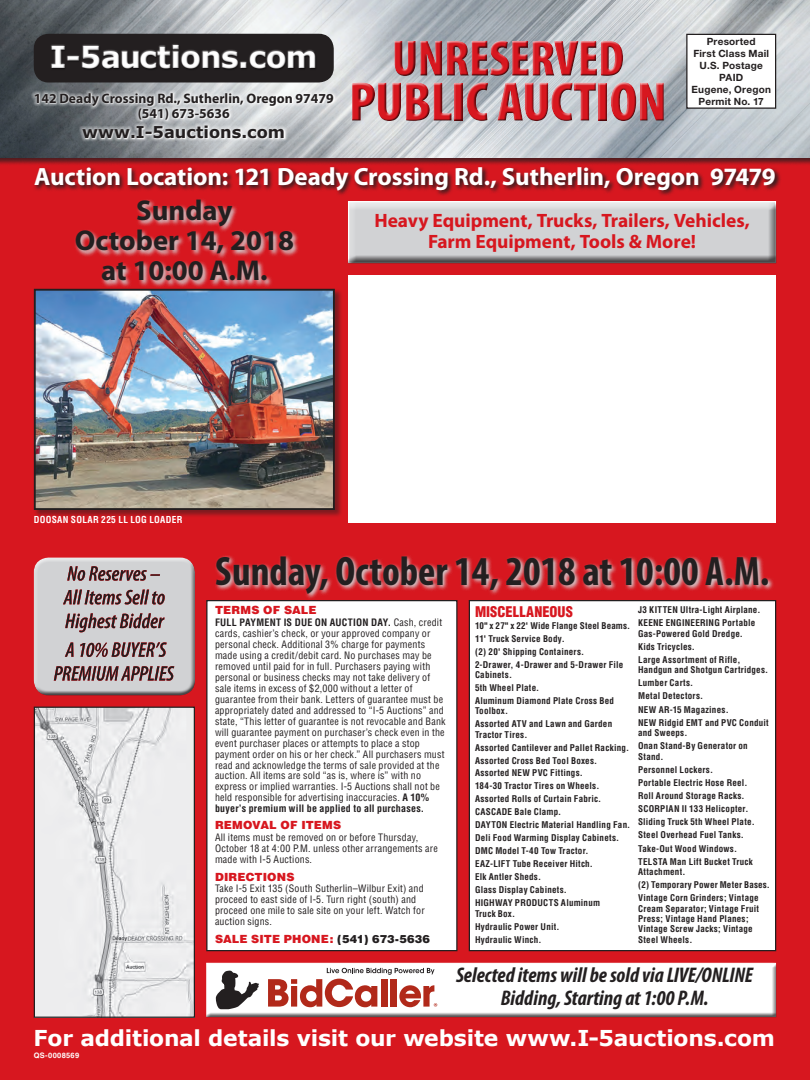
<style>
.page{position:relative;width:810px;height:1080px;background:#fff}
.page>*{position:absolute;margin:0;border:0;box-sizing:border-box;transform-origin:0 0}
.t1{font:900 condensed 56.25px "Myriad Pro";letter-spacing:-.02em;color:#d7171f}
.t2{font:900 condensed 51.25px "Myriad Pro";letter-spacing:-.015em;color:#d7171f}
.t3{font:700 condensed 41.25px "Myriad Pro";color:#231f20}
.t4{font:700 30px "Verdana";letter-spacing:-.015em;color:#fff}
.t5{font:700 28.75px/30px "Myriad Pro";color:#231f20;text-align:center}
.t6{font:700 25px "Myriad Pro";letter-spacing:-.005em;color:#fff}
.t7{font:700 21.88px "Verdana";letter-spacing:-.01em;color:#fff}
.t8{font:italic 700 condensed 21.25px/22.5px "Myriad Pro";letter-spacing:-.005em;color:#231f20;text-align:center}
.t9{font:700 19.38px/21.2px "Myriad Pro";color:#d7171f;text-align:center}
.t10{font:700 16.25px "Verdana";color:#231f20}
.INV-HEAD{font:900 condensed 14.38px "Helvetica";letter-spacing:.005em;color:#d7171f}
.t11{font:700 13.75px "Myriad Pro";color:#231f20}
.terms_head{font:900 11.25px "Helvetica";letter-spacing:.015em;color:#d7171f}
.TERMS-BODY{font:condensed 10px/11px "Helvetica";letter-spacing:.02em;color:#231f20}
.t12{font:700 10px "Helvetica Neue";letter-spacing:.02em;color:#231f20}
.t13{font:700 condensed 9.38px "Helvetica";letter-spacing:.03em;color:#fff}
.INV-BODY{font:700 condensed 9px/10.4px "Helvetica";letter-spacing:.025em;color:#231f20}
.t14{font:700 7.5px "Helvetica";letter-spacing:.04em;color:#fff}
.s1{font-weight:700}
.s2{color:#231f20}
</style>
<div class="page">
<div style="left:0;top:158px;width:810px;height:922px;background:#d7171f"></div>
<div style="left:0;top:0;width:810px;height:166px;background:#231f20;opacity:.75"></div>
<img style="left:0;top:0;width:810px;height:158px">
<svg style="left:31px;top:89px;width:306px;height:53px"></svg>
<div style="left:34px;top:34px;width:300px;height:48px;background:#231f20;border-radius:15px"></div>
<div style="left:687px;top:34px;width:89px;height:74px;background:#fff"></div>
<div style="left:686px;top:34px;width:90px;height:75px;border:1px solid #231f20"></div>
<div style="left:349px;top:275px;width:427px;height:247px;background:#fff"></div>
<div style="left:50px;top:44px;width:268px;height:27px;background:#231f20;opacity:.75"></div>
<svg style="left:75px;top:199px;width:223px;height:88px"></svg>
<svg style="left:34px;top:167px;width:747px;height:29px"></svg>
<img style="left:36px;top:709px;width:157px;height:307px">
<div style="left:34px;top:707px;width:161px;height:311px;border:1px solid #231f20"></div>
<div style="left:34px;top:556px;width:163px;height:133px;background:#fff;opacity:.75"></div>
<div style="left:34px;top:561px;width:163px;height:135px;background:#231f20;opacity:.75"></div>
<div style="left:347px;top:201px;width:430px;height:64px;background:#231f20;opacity:.75"></div>
<div style="left:350px;top:38px;width:316px;height:84px;background:#fff;opacity:.75"></div>
<div style="left:350px;top:40px;width:316px;height:84px;background:#231f20;opacity:.75"></div>
<div style="left:207px;top:601px;width:250px;height:350px;background:#fff"></div>
<div style="left:206px;top:600px;width:252px;height:351px;border:1px solid #231f20"></div>
<svg style="left:215px;top:555px;width:558px;height:46px"></svg>
<div style="left:33px;top:288px;width:310px;height:230px;background:#231f20;opacity:.5"></div>
<img style="left:37px;top:292px;width:295px;height:215px">
<div style="left:34px;top:289px;width:301px;height:221px;border:2px solid #231f20"></div>
<div style="left:205px;top:963px;width:572px;height:56px;background:#231f20;opacity:.75"></div>
<svg style="left:216px;top:971px;width:43px;height:38px;background:#908e8e"></svg>
<svg style="left:268px;top:968px;width:169px;height:39px;background:#d8a29c"></svg>
<div style="left:469px;top:601px;width:307px;height:350px;background:#fff"></div>
<div style="left:469px;top:600px;width:307px;height:351px;border:1px solid #231f20"></div>
<h3 class="t4" style="left:50px;top:37px;width:269px">I-5auctions.com</h3>
<p class="t11" style="left:34px;top:90px;width:301px">142 Deady Crossing Rd., Sutherlin, Oregon 97479</p>
<p class="t11" style="left:138px;top:105px;width:94px">(541) 673-5636</p>
<p class="t10" style="left:82px;top:121px;width:204px">www.I-5auctions.com</p>
<h2 class="t2" style="left:392px;top:30px;width:234px">UNRESERVED</h2>
<h1 class="t1" style="left:349px;top:70px;width:320px">PUBLIC AUCTION</h1>
<p class="t12" style="left:707px;top:35px;width:50px">Presorted</p>
<p class="t12" style="left:693px;top:47px;width:77px">First Class Mail</p>
<p class="t12" style="left:700px;top:59px;width:65px">U.S. Postage</p>
<p class="t12" style="left:719px;top:71px;width:25px">PAID</p>
<p class="t12" style="left:692px;top:83px;width:81px">Eugene, Oregon</p>
<p class="t12" style="left:699px;top:95px;width:67px">Permit No. 17</p>
<p class="t6" style="left:34px;top:163px;width:743px">Auction Location: 121 Deady Crossing Rd., Sutherlin, Oregon 97479</p>
<p class="t5" style="left:75px;top:196px;width:221px">Sunday<br>October 14, 2018 at 10:00 A.M.</p>
<h3 class="t9" style="left:374px;top:210px;width:377px">Heavy Equipment, Trucks, Trailers, Vehicles,<br>Farm Equipment, Tools &amp; More!</h3>
<p class="t13" style="left:34px;top:514px;width:150px">DOOSAN SOLAR 225 LL LOG LOADER</p>
<p class="t3" style="left:215px;top:545px;width:556px">Sunday, October 14, 2018 at 10:00 A.M.</p>
<p class="terms_head" style="left:215px;top:603px;width:103px">TERMS OF SALE</p>
<p class="TERMS-BODY" style="left:215px;top:617px;width:232px"><span class="s1">FULL PAYMENT IS DUE ON AUCTION DAY.</span> Cash, credit cards, cashier’s check, or your approved company or personal check. Additional 3% charge for payments made using a credit/debit card. No purchases may be removed until paid for in full. Purchasers paying with personal or business checks may not take delivery of sale items in excess of $2,000 without a letter of guarantee from their bank. Letters of guarantee must be appropriately dated and addressed to “I-5 Auctions” and state, “This letter of guarantee is not revocable and Bank will guarantee payment on purchaser’s check even in the event purchaser places or attempts to place a stop payment order on his or her check.” All purchasers must read and acknowledge the terms of sale provided at the auction. All items are sold “as is, where is” with no express or implied warranties. I-5 Auctions shall not be held responsible for advertising inaccuracies. <span class="s1">A 10% buyer’s premium will be applied to all purchases.</span></p>
<p class="terms_head" style="left:215px;top:818px;width:128px">REMOVAL OF ITEMS</p>
<p class="TERMS-BODY" style="left:215px;top:832px;width:224px">All items must be removed on or before Thursday,<br>October 18 at 4:00 P.M. unless other arrangements are made with I-5 Auctions.</p>
<p class="terms_head" style="left:215px;top:869px;width:81px">DIRECTIONS</p>
<p class="TERMS-BODY" style="left:215px;top:883px;width:211px">Take I-5 Exit 135 (South Sutherlin–Wilbur Exit) and proceed to east side of I-5. Turn right (south) and proceed one mile to sale site on your left. Watch for auction signs.</p>
<p class="terms_head" style="left:215px;top:931px;width:217px">SALE SITE PHONE: <span class="s2">(541) 673-5636</span></p>
<p class="INV-HEAD" style="left:475px;top:603px;width:99px">MISCELLANEOUS</p>
<p class="INV-BODY" style="left:475px;top:620px;width:157px">10" x 27" x 22' Wide Flange Steel Beams.</p>
<p class="INV-BODY" style="left:475px;top:633px;width:91px">11' Truck Service Body.</p>
<p class="INV-BODY" style="left:475px;top:646px;width:111px">(2) 20' Shipping Containers.</p>
<p class="INV-BODY" style="left:475px;top:659px;width:150px">2-Drawer, 4-Drawer and 5-Drawer File<br>Cabinets.</p>
<p class="INV-BODY" style="left:475px;top:682px;width:66px">5th Wheel Plate.</p>
<p class="INV-BODY" style="left:475px;top:695px;width:141px">Aluminum Diamond Plate Cross Bed<br>Toolbox.</p>
<p class="INV-BODY" style="left:475px;top:719px;width:139px">Assorted ATV and Lawn and Garden<br>Tractor Tires.</p>
<p class="INV-BODY" style="left:475px;top:742px;width:156px">Assorted Cantilever and Pallet Racking.</p>
<p class="INV-BODY" style="left:475px;top:755px;width:124px">Assorted Cross Bed Tool Boxes.</p>
<p class="INV-BODY" style="left:475px;top:768px;width:109px">Assorted NEW PVC Fittings.</p>
<p class="INV-BODY" style="left:475px;top:781px;width:126px">184-30 Tractor Tires on Wheels.</p>
<p class="INV-BODY" style="left:475px;top:794px;width:128px">Assorted Rolls of Curtain Fabric.</p>
<p class="INV-BODY" style="left:475px;top:807px;width:88px">CASCADE Bale Clamp.</p>
<p class="INV-BODY" style="left:475px;top:820px;width:157px">DAYTON Electric Material Handling Fan.</p>
<p class="INV-BODY" style="left:475px;top:833px;width:146px">Deli Food Warming Display Cabinets.</p>
<p class="INV-BODY" style="left:475px;top:846px;width:115px">DMC Model T-40 Tow Tractor.</p>
<p class="INV-BODY" style="left:475px;top:859px;width:119px">EAZ-LIFT Tube Receiver Hitch.</p>
<p class="INV-BODY" style="left:475px;top:872px;width:68px">Elk Antler Sheds.</p>
<p class="INV-BODY" style="left:475px;top:885px;width:94px">Glass Display Cabinets.</p>
<p class="INV-BODY" style="left:475px;top:898px;width:127px">HIGHWAY PRODUCTS Aluminum<br>Truck Box.</p>
<p class="INV-BODY" style="left:475px;top:921px;width:86px">Hydraulic Power Unit.</p>
<p class="INV-BODY" style="left:475px;top:934px;width:68px">Hydraulic Winch.</p>
<p class="INV-BODY" style="left:638px;top:605px;width:124px">J3 KITTEN Ultra-Light Airplane.</p>
<p class="INV-BODY" style="left:638px;top:618px;width:119px">KEENE ENGINEERING Portable<br>Gas-Powered Gold Dredge.</p>
<p class="INV-BODY" style="left:638px;top:641px;width:58px">Kids Tricycles.</p>
<p class="INV-BODY" style="left:638px;top:654px;width:132px">Large Assortment of Rifle,<br>Handgun and Shotgun Cartridges.</p>
<p class="INV-BODY" style="left:638px;top:678px;width:57px">Lumber Carts.</p>
<p class="INV-BODY" style="left:638px;top:691px;width:67px">Metal Detectors.</p>
<p class="INV-BODY" style="left:638px;top:704px;width:92px">NEW AR-15 Magazines.</p>
<p class="INV-BODY" style="left:638px;top:717px;width:132px">NEW Ridgid EMT and PVC Conduit and Sweeps.</p>
<p class="INV-BODY" style="left:638px;top:741px;width:111px">Onan Stand-By Generator on<br>Stand.</p>
<p class="INV-BODY" style="left:638px;top:764px;width:76px">Personnel Lockers.</p>
<p class="INV-BODY" style="left:638px;top:777px;width:111px">Portable Electric Hose Reel.</p>
<p class="INV-BODY" style="left:638px;top:790px;width:108px">Roll Around Storage Racks.</p>
<p class="INV-BODY" style="left:638px;top:804px;width:112px">SCORPIAN II 133 Helicopter.</p>
<p class="INV-BODY" style="left:638px;top:817px;width:118px">Sliding Truck 5th Wheel Plate.</p>
<p class="INV-BODY" style="left:638px;top:830px;width:107px">Steel Overhead Fuel Tanks.</p>
<p class="INV-BODY" style="left:638px;top:843px;width:101px">Take-Out Wood Windows.</p>
<p class="INV-BODY" style="left:638px;top:856px;width:116px">TELSTA Man Lift Bucket Truck<br>Attachment.</p>
<p class="INV-BODY" style="left:638px;top:880px;width:133px">(2) Temporary Power Meter Bases.</p>
<p class="INV-BODY" style="left:638px;top:893px;width:122px">Vintage Corn Grinders; Vintage<br>Cream Separator; Vintage Fruit<br>Press; Vintage Hand Planes;<br>Vintage Screw Jacks; Vintage<br>Steel Wheels.</p>
<p class="t8" style="left:456px;top:964px;width:298px">Selected items will be sold via LIVE/ONLINE<br>Bidding, Starting at 1:00 P.M.</p>
<p class="t7" style="left:34px;top:1023px;width:743px">For additional details visit our website www.I-5auctions.com</p>
<p class="t14" style="left:34px;top:1050px;width:47px">QS-0008569</p>
</div>
